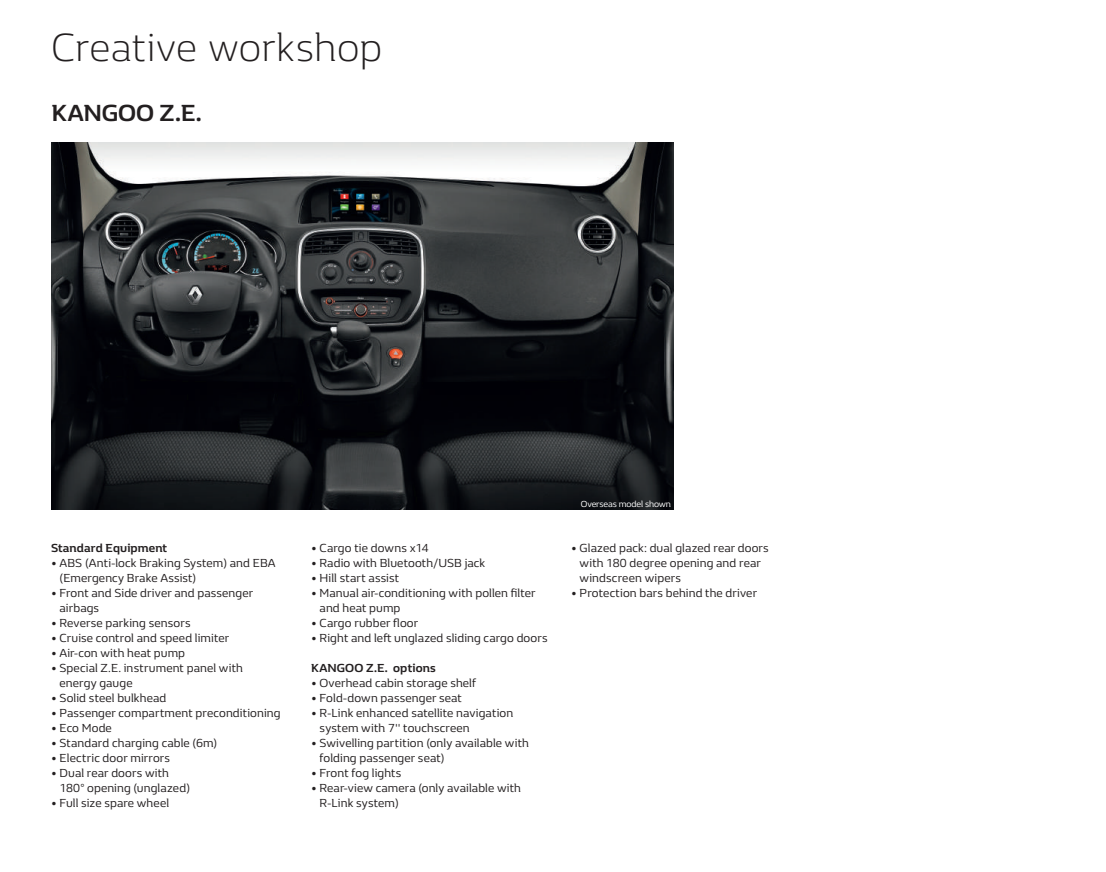
<style>
.page{position:relative;width:1106px;height:872px;background:#fff}
.page>*{position:absolute;margin:0;border:0;box-sizing:border-box;transform-origin:0 0}
.t1{font:300 40.5px "Renault Life";color:#231f20}
.t2{font:700 24px "Renault Life";letter-spacing:-.005em;color:#231f20}
.t3{font:12px/15px "Renault Life";letter-spacing:.01em;color:#231f20}
.t4{font:700 12px "Renault Life";letter-spacing:.01em;color:#231f20}
.t5{font:9px "Renault Life";letter-spacing:-.01em;color:#fff}
</style>
<div class="page">
<img style="left:51px;top:142px;width:623px;height:368px">
<h1 class="t1" style="left:51px;top:20px;width:333px">Creative workshop</h1>
<h2 class="t2" style="left:51px;top:97px;width:152px">KANGOO Z.E.</h2>
<p class="t4" style="left:51px;top:540px;width:118px">Standard Equipment</p>
<p class="t3" style="left:60px;top:555px;width:218px;text-indent:-9px">• ABS (Anti-lock Braking System) and EBA (Emergency Brake Assist)</p>
<p class="t3" style="left:60px;top:585px;width:195px;text-indent:-9px">• Front and Side driver and passenger airbags</p>
<p class="t3" style="left:51px;top:615px;width:141px">• Reverse parking sensors</p>
<p class="t3" style="left:51px;top:630px;width:180px">• Cruise control and speed limiter</p>
<p class="t3" style="left:51px;top:645px;width:135px">• Air-con with heat pump</p>
<p class="t3" style="left:60px;top:660px;width:185px;text-indent:-9px">• Special Z.E. instrument panel with energy gauge</p>
<p class="t3" style="left:51px;top:690px;width:117px">• Solid steel bulkhead</p>
<p class="t3" style="left:51px;top:705px;width:231px">• Passenger compartment preconditioning</p>
<p class="t3" style="left:51px;top:720px;width:62px">• Eco Mode</p>
<p class="t3" style="left:51px;top:735px;width:168px">• Standard charging cable (6m)</p>
<p class="t3" style="left:51px;top:750px;width:121px">• Electric door mirrors</p>
<p class="t3" style="left:60px;top:765px;width:132px;text-indent:-9px">• Dual rear doors with<br>180° opening (unglazed)</p>
<p class="t3" style="left:51px;top:795px;width:120px">• Full size spare wheel</p>
<p class="t3" style="left:311px;top:540px;width:119px">• Cargo tie downs x14</p>
<p class="t3" style="left:311px;top:555px;width:176px">• Radio with Bluetooth/USB jack</p>
<p class="t3" style="left:311px;top:570px;width:90px">• Hill start assist</p>
<p class="t3" style="left:319px;top:585px;width:217px;text-indent:-9px">• Manual air-conditioning with pollen filter and heat pump</p>
<p class="t3" style="left:311px;top:615px;width:109px">• Cargo rubber floor</p>
<p class="t3" style="left:311px;top:630px;width:238px">• Right and left unglazed sliding cargo doors</p>
<p class="t4" style="left:311px;top:660px;width:126px">KANGOO Z.E. options</p>
<p class="t3" style="left:311px;top:675px;width:166px">• Overhead cabin storage shelf</p>
<p class="t3" style="left:311px;top:690px;width:152px">• Fold-down passenger seat</p>
<p class="t3" style="left:319px;top:705px;width:195px;text-indent:-9px">• R-Link enhanced satellite navigation system with 7'' touchscreen</p>
<p class="t3" style="left:319px;top:735px;width:211px;text-indent:-9px">• Swivelling partition (only available with folding passenger seat)</p>
<p class="t3" style="left:311px;top:765px;width:92px">• Front fog lights</p>
<p class="t3" style="left:319px;top:780px;width:203px;text-indent:-9px">• Rear-view camera (only available with<br>R-Link system)</p>
<p class="t5" style="left:581px;top:498px;width:92px">Overseas model shown</p>
<p class="t3" style="left:579px;top:540px;width:191px;text-indent:-9px">• Glazed pack: dual glazed rear doors with 180 degree opening and rear windscreen wipers</p>
<p class="t3" style="left:571px;top:585px;width:187px">• Protection bars behind the driver</p>
</div>
